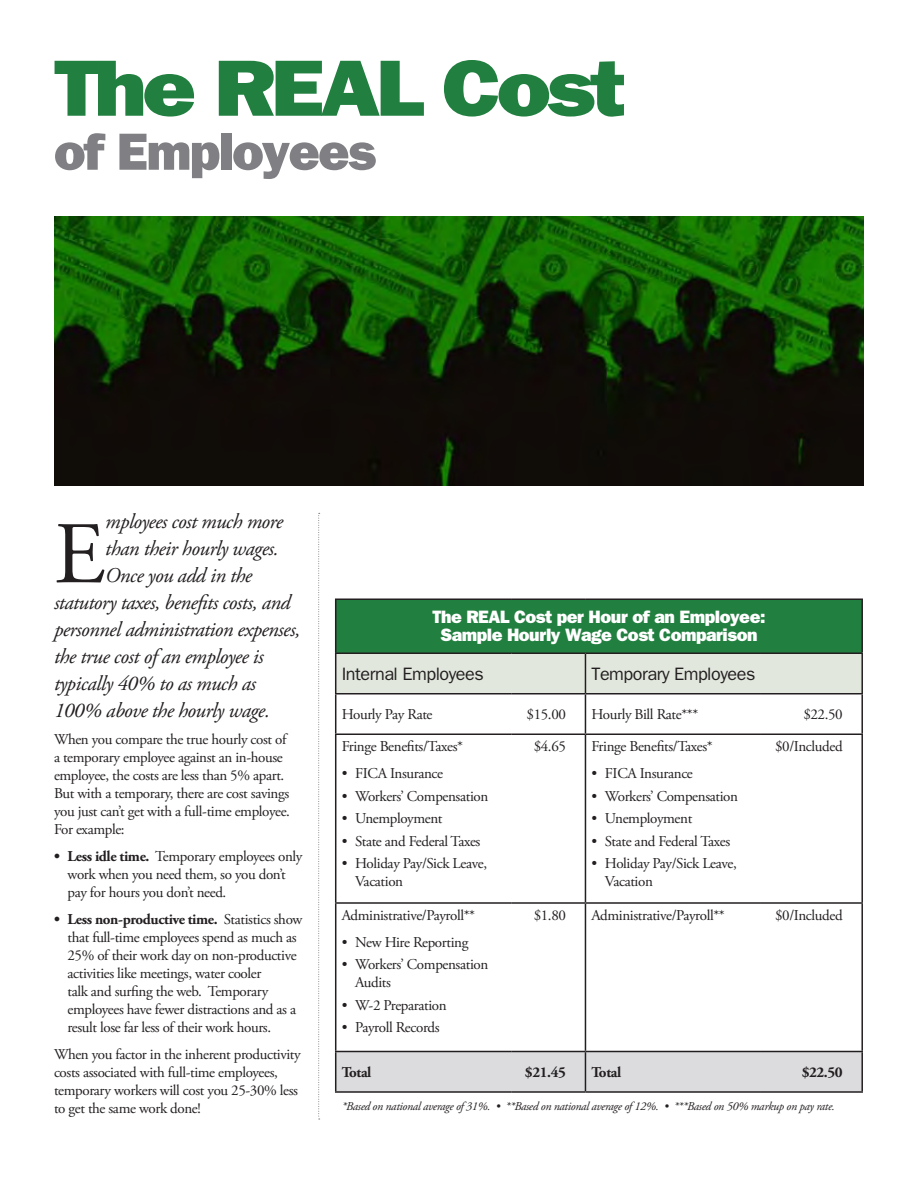
<style>
.page{position:relative;width:918px;height:1188px;background:#fff}
.page>*{position:absolute;margin:0;border:0;box-sizing:border-box;transform-origin:0 0}
.t1{font:87.75px "Adobe Garamond Pro";color:#231f20}
.t2{font:800 80.1px "Franklin Gothic";letter-spacing:-.05em;color:#217f3f;scale:1.12 1}
.t3{font:800 52.5px "Franklin Gothic";letter-spacing:-.035em;color:#807f83}
.t4{font:italic 21px "Adobe Garamond Pro";letter-spacing:-.025em;color:#231f20}
.t5{font:800 18px/18px "Franklin Gothic";letter-spacing:-.025em;color:#fff;text-align:center}
.t6{font:18px "Franklin Gothic";letter-spacing:-.025em;color:#231f20}
.t7{font:15px/18px "Adobe Garamond Pro";letter-spacing:-.025em;color:#231f20}
.t8{font:700 15px "Adobe Garamond Pro";letter-spacing:-.025em;color:#231f20}
.t9{font:italic 12px "Adobe Garamond Pro";letter-spacing:-.025em;color:#231f20}
.s1{font-weight:700}
</style>
<div class="page">
<svg style="left:318px;top:513px;width:2px;height:607px"></svg>
<img style="left:54px;top:216px;width:810px;height:270px">
<div style="left:336px;top:599px;width:526px;height:54px;background:#217f3f"></div>
<div style="left:336px;top:654px;width:525px;height:39px;background:#e2e7de"></div>
<div style="left:336px;top:1052px;width:525px;height:39px;background:#dcdcde"></div>
<hr style="left:335px;top:598px;width:176px;height:2px;background:#231f20">
<hr style="left:335px;top:600px;width:1px;height:52px;background:#231f20">
<hr style="left:511px;top:598px;width:74px;height:2px;background:#231f20">
<hr style="left:585px;top:598px;width:176px;height:2px;background:#231f20">
<hr style="left:761px;top:598px;width:102px;height:2px;background:#231f20">
<hr style="left:861px;top:600px;width:2px;height:52px;background:#231f20">
<hr style="left:335px;top:652px;width:176px;height:2px;background:#231f20">
<hr style="left:335px;top:654px;width:1px;height:39px;background:#231f20">
<hr style="left:511px;top:652px;width:74px;height:2px;background:#231f20">
<hr style="left:585px;top:652px;width:176px;height:2px;background:#231f20">
<hr style="left:585px;top:654px;width:1px;height:39px;background:#231f20">
<hr style="left:761px;top:652px;width:102px;height:2px;background:#231f20">
<hr style="left:861px;top:654px;width:2px;height:39px;background:#231f20">
<hr style="left:335px;top:693px;width:176px;height:1px;background:#231f20">
<hr style="left:335px;top:694px;width:1px;height:40px;background:#231f20">
<hr style="left:511px;top:693px;width:74px;height:1px;background:#231f20">
<hr style="left:585px;top:693px;width:176px;height:1px;background:#231f20">
<hr style="left:585px;top:694px;width:1px;height:40px;background:#231f20">
<hr style="left:761px;top:693px;width:102px;height:1px;background:#231f20">
<hr style="left:861px;top:694px;width:2px;height:40px;background:#231f20">
<hr style="left:335px;top:734px;width:176px;height:1px;background:#231f20">
<hr style="left:335px;top:735px;width:1px;height:167px;background:#231f20">
<hr style="left:511px;top:734px;width:74px;height:1px;background:#231f20">
<hr style="left:585px;top:734px;width:176px;height:1px;background:#231f20">
<hr style="left:585px;top:735px;width:1px;height:167px;background:#231f20">
<hr style="left:761px;top:734px;width:102px;height:1px;background:#231f20">
<hr style="left:861px;top:735px;width:2px;height:167px;background:#231f20">
<hr style="left:335px;top:902px;width:176px;height:2px;background:#231f20">
<hr style="left:335px;top:904px;width:1px;height:147px;background:#231f20">
<hr style="left:511px;top:902px;width:74px;height:2px;background:#231f20">
<hr style="left:585px;top:902px;width:176px;height:2px;background:#231f20">
<hr style="left:585px;top:904px;width:1px;height:147px;background:#231f20">
<hr style="left:761px;top:902px;width:102px;height:2px;background:#231f20">
<hr style="left:861px;top:904px;width:2px;height:147px;background:#231f20">
<hr style="left:335px;top:1051px;width:176px;height:1px;background:#231f20">
<hr style="left:335px;top:1052px;width:1px;height:39px;background:#231f20">
<hr style="left:511px;top:1051px;width:74px;height:1px;background:#231f20">
<hr style="left:585px;top:1051px;width:176px;height:1px;background:#231f20">
<hr style="left:585px;top:1052px;width:1px;height:39px;background:#231f20">
<hr style="left:761px;top:1051px;width:102px;height:1px;background:#231f20">
<hr style="left:861px;top:1052px;width:2px;height:39px;background:#231f20">
<hr style="left:335px;top:1091px;width:176px;height:2px;background:#231f20">
<hr style="left:511px;top:1091px;width:74px;height:2px;background:#231f20">
<hr style="left:585px;top:1091px;width:176px;height:2px;background:#231f20">
<hr style="left:761px;top:1091px;width:102px;height:2px;background:#231f20">
<h2 class="t2" style="left:54px;top:41px;width:513px">The REAL Cost</h2>
<h3 class="t3" style="left:54px;top:121px;width:324px">of Employees</h3>
<h3 class="t4" style="left:105px;top:509px;width:179px">mployees cost much more</h3>
<h3 class="t4" style="left:105px;top:536px;width:175px">than their hourly wages.</h3>
<h3 class="t4" style="left:105px;top:563px;width:148px">Once you add in the</h3>
<h3 class="t4" style="left:54px;top:590px;width:238px">statutory taxes, benefits costs, and</h3>
<h3 class="t4" style="left:54px;top:617px;width:248px">personnel administration expenses,</h3>
<h3 class="t4" style="left:54px;top:644px;width:211px">the true cost of an employee is</h3>
<h3 class="t4" style="left:54px;top:671px;width:203px">typically 40% to as much as</h3>
<h3 class="t4" style="left:54px;top:698px;width:217px">100% above the hourly wage.</h3>
<p class="t7" style="left:54px;top:731px;width:238px">When you compare the true hourly cost of a temporary employee against an in-house employee, the costs are less than 5% apart.<br>But with a temporary, there are cost savings you just can’t get with a full-time employee.<br>For example:</p>
<p class="t7" style="left:68px;top:848px;width:236px;text-indent:-14px"><span class="s1">• Less idle time.</span> Temporary employees only work when you need them, so you don’t pay for hours you don’t need.</p>
<p class="t7" style="left:68px;top:911px;width:236px;text-indent:-14px"><span class="s1">• Less non-productive time.</span> Statistics show that full-time employees spend as much as 25% of their work day on non-productive activities like meetings, water cooler<br>talk and surfing the web. Temporary employees have fewer distractions and as a result lose far less of their work hours.</p>
<p class="t7" style="left:54px;top:1046px;width:248px">When you factor in the inherent productivity costs associated with full-time employees, temporary workers will cost you 25-30% less to get the same work done!</p>
<h1 class="t1" style="left:54px;top:502px;width:53px">E</h1>
<p class="t5" style="left:433px;top:608px;width:334px">The REAL Cost per Hour of an Employee:<br>Sample Hourly Wage Cost Comparison</p>
<p class="t6" style="left:342px;top:663px;width:144px">Internal Employees</p>
<p class="t6" style="left:591px;top:663px;width:165px">Temporary Employees</p>
<p class="t7" style="left:342px;top:706px;width:92px">Hourly Pay Rate</p>
<p class="t7" style="left:527px;top:706px;width:41px">$15.00</p>
<p class="t7" style="left:591px;top:706px;width:108px">Hourly Bill Rate***</p>
<p class="t7" style="left:803px;top:706px;width:41px">$22.50</p>
<p class="t7" style="left:342px;top:738px;width:123px">Fringe Benefits/Taxes*</p>
<p class="t7" style="left:342px;top:765px;width:103px">• FICA Insurance</p>
<p class="t7" style="left:342px;top:787px;width:148px">• Workers’ Compensation</p>
<p class="t7" style="left:342px;top:810px;width:102px">• Unemployment</p>
<p class="t7" style="left:342px;top:832px;width:140px">• State and Federal Taxes</p>
<p class="t7" style="left:355px;top:855px;width:133px;text-indent:-14px">• Holiday Pay/Sick Leave,<br>Vacation</p>
<p class="t7" style="left:534px;top:738px;width:34px">$4.65</p>
<p class="t7" style="left:591px;top:738px;width:123px">Fringe Benefits/Taxes*</p>
<p class="t7" style="left:591px;top:765px;width:103px">• FICA Insurance</p>
<p class="t7" style="left:591px;top:787px;width:148px">• Workers’ Compensation</p>
<p class="t7" style="left:591px;top:810px;width:102px">• Unemployment</p>
<p class="t7" style="left:591px;top:832px;width:140px">• State and Federal Taxes</p>
<p class="t7" style="left:605px;top:855px;width:133px;text-indent:-14px">• Holiday Pay/Sick Leave,<br>Vacation</p>
<p class="t7" style="left:775px;top:738px;width:69px">$0/Included</p>
<p class="t7" style="left:342px;top:907px;width:135px">Administrative/Payroll**</p>
<p class="t7" style="left:342px;top:934px;width:128px">• New Hire Reporting</p>
<p class="t7" style="left:355px;top:956px;width:135px;text-indent:-14px">• Workers’ Compensation<br>Audits</p>
<p class="t7" style="left:342px;top:997px;width:106px">• W-2 Preparation</p>
<p class="t7" style="left:342px;top:1019px;width:99px">• Payroll Records</p>
<p class="t7" style="left:534px;top:907px;width:34px">$1.80</p>
<p class="t7" style="left:591px;top:907px;width:135px">Administrative/Payroll**</p>
<p class="t7" style="left:775px;top:907px;width:69px">$0/Included</p>
<p class="t8" style="left:342px;top:1064px;width:31px">Total</p>
<p class="t8" style="left:525px;top:1064px;width:43px">$21.45</p>
<p class="t8" style="left:591px;top:1064px;width:31px">Total</p>
<p class="t8" style="left:802px;top:1064px;width:43px">$22.50</p>
<p class="t9" style="left:342px;top:1099px;width:495px">*Based on national average of 31%. • **Based on national average of 12%. • ***Based on 50% markup on pay rate.</p>
</div>
